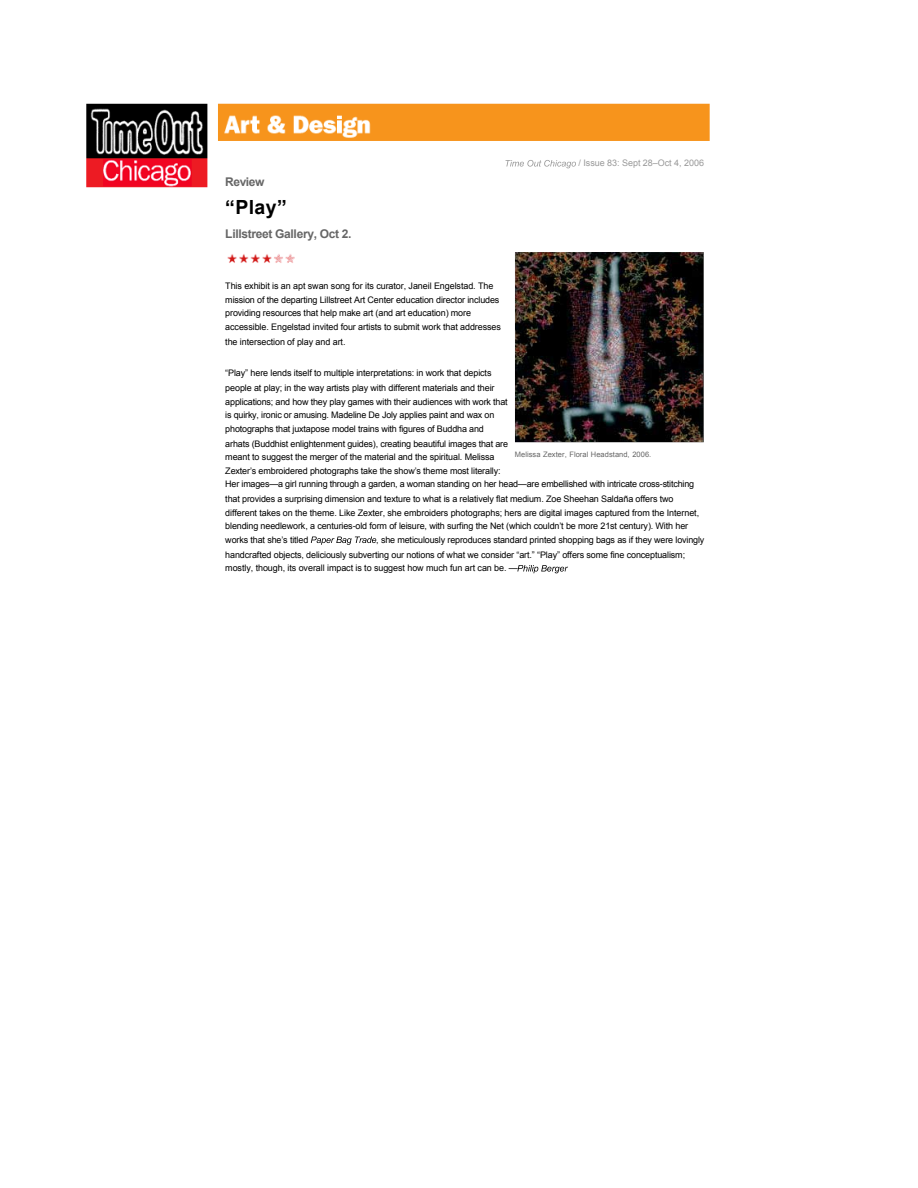
<style>
.page{position:relative;width:918px;height:1188px;background:#fff}
.page>*{position:absolute;margin:0;border:0;box-sizing:border-box;transform-origin:0 0}
.t1{font:700 19.5px "Arial";color:#000}
.t2{font:700 12px "Arial";letter-spacing:-.025em;color:#666}
.t3{font:9px/13.5px "Arial";letter-spacing:-.015em;color:#000}
.t4{font:9px "Arial";letter-spacing:-.005em;color:#999}
.t5{font:7.5px "Arial";letter-spacing:.005em;color:#666}
</style>
<div class="page">
<img style="left:515px;top:252px;width:189px;height:190px">
<img style="left:227px;top:254px;width:68px;height:9px">
<img style="left:86px;top:104px;width:122px;height:84px">
<img style="left:218px;top:103px;width:492px;height:38px">
<svg style="left:505px;top:160px;width:71px;height:8px"></svg>
<svg style="left:311px;top:537px;width:65px;height:8px"></svg>
<svg style="left:517px;top:565px;width:51px;height:8px"></svg>
<h2 class="t2" style="left:225px;top:175px;width:41px">Review</h2>
<h1 class="t1" style="left:225px;top:197px;width:63px">“Play”</h1>
<h2 class="t2" style="left:225px;top:228px;width:128px">Lillstreet Gallery, Oct 2.</h2>
<p class="t4" style="left:579px;top:158px;width:127px">/ Issue 83: Sept 28–Oct 4, 2006</p>
<p class="t3" style="left:225px;top:280px;width:277px">This exhibit is an apt swan song for its curator, Janeil Engelstad. The mission of the departing Lillstreet Art Center education director includes providing resources that help make art (and art education) more accessible. Engelstad invited four artists to submit work that addresses</p>
<p class="t3" style="left:225px;top:335px;width:122px">the intersection of play and art.</p>
<p class="t3" style="left:225px;top:366px;width:271px;line-height:15px">“Play” here lends itself to multiple interpretations: in work that depicts people at play; in the way artists play with different materials and their</p>
<p class="t3" style="left:225px;top:395px;width:284px">applications; and how they play games with their audiences with work that is quirky, ironic or amusing. Madeline De Joly applies paint and wax on photographs that juxtapose model trains with figures of Buddha and</p>
<p class="t3" style="left:225px;top:437px;width:470px">arhats (Buddhist enlightenment guides), creating beautiful images that are<br>meant to suggest the merger of the material and the spiritual. Melissa<br>Zexter’s embroidered photographs take the show’s theme most literally:<br>Her images—a girl running through a garden, a woman standing on her head—are embellished with intricate cross-stitching</p>
<p class="t3" style="left:225px;top:493px;width:475px">that provides a surprising dimension and texture to what is a relatively flat medium. Zoe Sheehan Saldaña offers two different takes on the theme. Like Zexter, she embroiders photographs; hers are digital images captured from the Internet, blending needlework, a centuries-old form of leisure, with surfing the Net (which couldn’t be more 21st century). With her works that she’s titled</p>
<p class="t5" style="left:515px;top:451px;width:138px">Melissa Zexter, Floral Headstand, 2006.</p>
<p class="t3" style="left:225px;top:532px;width:481px;line-height:15px;text-indent:151px">, she meticulously reproduces standard printed shopping bags as if they were lovingly handcrafted objects, deliciously subverting our notions of what we consider “art.” “Play” offers some fine conceptualism;</p>
<p class="t3" style="left:225px;top:562px;width:294px">mostly, though, its overall impact is to suggest how much fun art can be. —</p>
</div>
